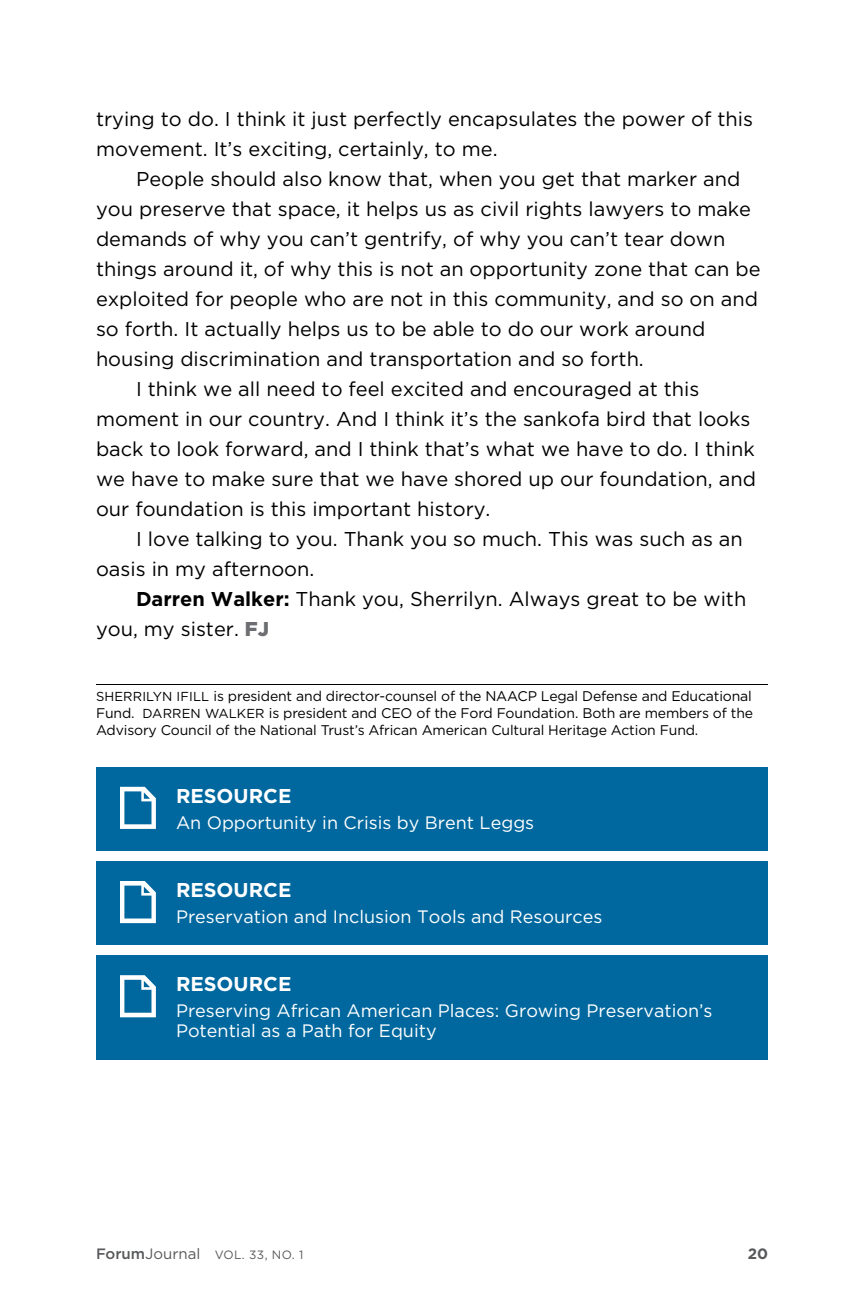
<style>
.page{position:relative;width:864px;height:1296px;background:#fff}
.page>*{position:absolute;margin:0;border:0;box-sizing:border-box;transform-origin:0 0}
._02_Body{font:20px/30px "Gotham";color:#000}
._02_Body-2{font:700 20px "Gotham";color:#fff}
._02_TAKEAWAY{font:18px/20px "Gotham";color:#fff}
.t1{font:700 15px "Gotham";color:#58595b}
._03_Bio{font:14px/17px "Gotham";letter-spacing:-.01em;color:#000;text-align:justify}
.t2{font:12px "Gotham";letter-spacing:.03em;color:#58595b}
.s1{font-weight:700}
.s2{font-weight:900;color:#6d6e71}
.s3{font-size:13px}
.s4{font-weight:500;font-size:15px}
.s5{font-size:15px}
</style>
<div class="page">
<hr style="left:96px;top:684px;width:672px;height:1px;background:#000">
<div style="left:96px;top:767px;width:672px;height:84px;background:#00689f"></div>
<svg style="left:120px;top:787px;width:36px;height:42px"></svg>
<div style="left:96px;top:861px;width:672px;height:84px;background:#00689f"></div>
<svg style="left:120px;top:881px;width:36px;height:42px"></svg>
<div style="left:96px;top:955px;width:672px;height:104px;background:#00689f"></div>
<svg style="left:120px;top:975px;width:36px;height:42px"></svg>
<p class="_02_Body" style="left:96px;top:103px;width:658px">trying to do. I think it just perfectly encapsulates the power of this movement. It’s exciting, certainly, to me.</p>
<p class="_02_Body" style="left:96px;top:163px;width:666px;text-indent:40px">People should also know that, when you get that marker and you preserve that space, it helps us as civil rights lawyers to make demands of why you can’t gentrify, of why you can’t tear down things around it, of why this is not an opportunity zone that can be exploited for people who are not in this community, and so on and so forth. It actually helps us to be able to do our work around housing discrimination and transportation and so forth.</p>
<p class="_02_Body" style="left:96px;top:373px;width:661px;text-indent:40px">I think we all need to feel excited and encouraged at this moment in our country. And I think it’s the sankofa bird that looks back to look forward, and I think that’s what we have to do. I think we have to make sure that we have shored up our foundation, and our foundation is this important history.</p>
<p class="_02_Body" style="left:96px;top:523px;width:648px;text-indent:40px">I love talking to you. Thank you so much. This was such as an oasis in my afternoon.</p>
<p class="_02_Body" style="left:96px;top:583px;width:652px;text-indent:40px"><span class="s1">Darren Walker:</span> Thank you, Sherrilyn. Always great to be with you, my sister. <span class="s2">FJ</span></p>
<p class="_03_Bio" style="left:96px;top:687px;width:659px"><span class="s3">SHERRILYN IFILL</span> is president and director-counsel of the NAACP Legal Defense and Educational Fund. <span class="s3">DARREN WALKER</span> is president and CEO of the Ford Foundation. Both are members of the Advisory Council of the National Trust’s African American Cultural Heritage Action Fund.</p>
<p class="_02_Body-2" style="left:176px;top:784px;width:117px">RESOURCE</p>
<p class="_02_TAKEAWAY" style="left:176px;top:812px;width:360px">An Opportunity in Crisis by Brent Leggs</p>
<p class="_02_Body-2" style="left:176px;top:878px;width:117px">RESOURCE</p>
<p class="_02_TAKEAWAY" style="left:176px;top:906px;width:428px">Preservation and Inclusion Tools and Resources</p>
<p class="_02_Body-2" style="left:176px;top:972px;width:117px">RESOURCE</p>
<p class="_02_TAKEAWAY" style="left:176px;top:1000px;width:538px">Preserving African American Places: Growing Preservation’s<br>Potential as a Path for Equity</p>
<p class="t2" style="left:96px;top:1247px;width:209px"><span class="s4">Forum</span><span class="s5">Journal</span> VOL. 33, NO. 1</p>
<p class="t1" style="left:748px;top:1244px;width:22px">20</p>
</div>
